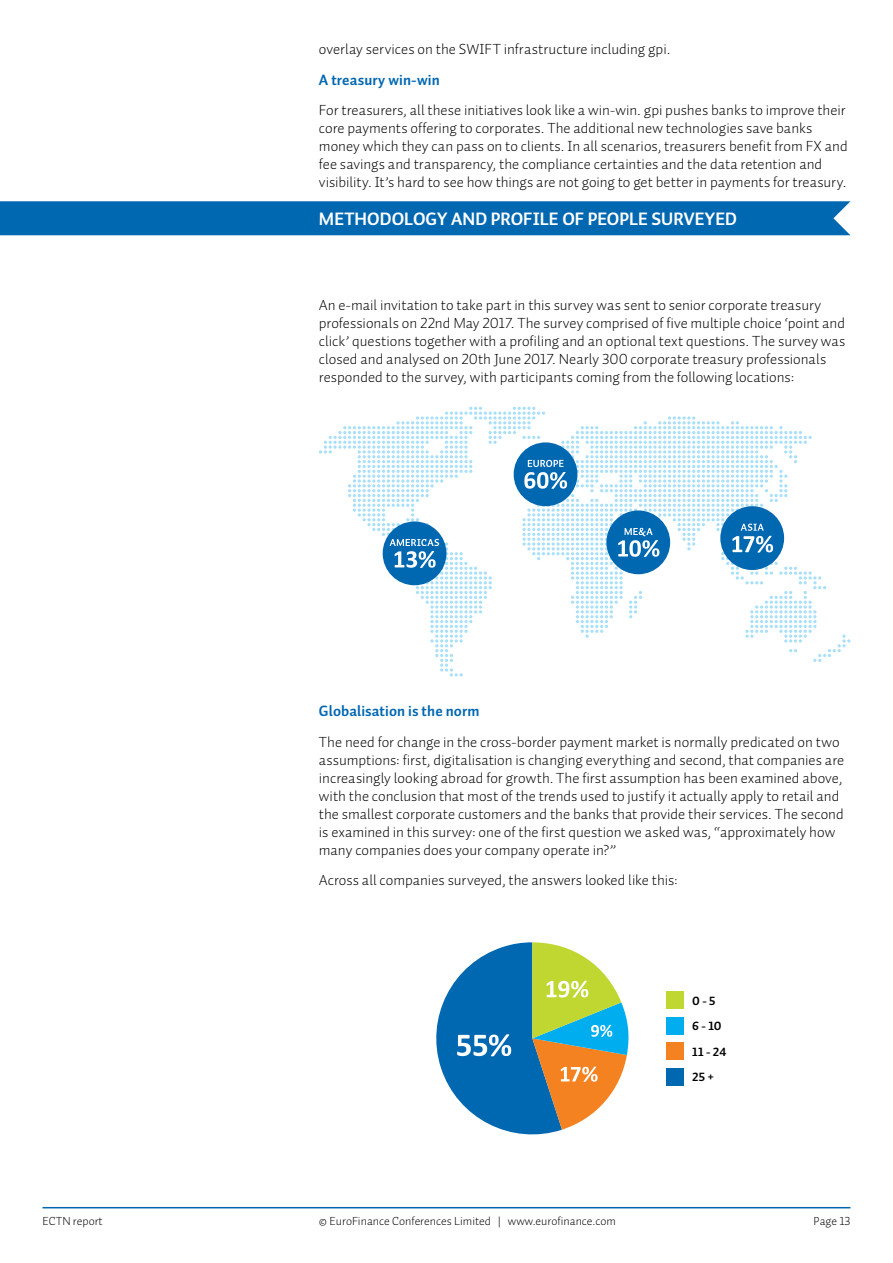
<style>
.page{position:relative;width:893px;height:1263px;background:#fff}
.page>*{position:absolute;margin:0;border:0;box-sizing:border-box;transform-origin:0 0}
.t1{font:18px "Auto 1 Bold LF";color:#fff}
.t2{font:15px/18px "Auto 1 Light LF";color:#000}
.t3{font:15px "Auto 1 Bold LF";letter-spacing:.005em;color:#0067b1}
.t4{font:12px "Auto 1 Light LF";color:#000}
.t5{font:12px/25.5px "Auto 1 Bold LF";letter-spacing:.015em;color:#000}
</style>
<div class="page">
<hr style="left:43px;top:1207px;width:807px;height:1px;background:#0067b1">
<svg style="left:319px;top:407px;width:531px;height:269px"></svg>
<div style="left:720px;top:506px;width:64px;height:64px;background:#0067b1;border-radius:50%"></div>
<svg style="left:732px;top:524px;width:41px;height:29px"></svg>
<div style="left:514px;top:442px;width:63px;height:64px;background:#0067b1;border-radius:50%"></div>
<svg style="left:524px;top:460px;width:43px;height:29px"></svg>
<div style="left:383px;top:521px;width:63px;height:64px;background:#0067b1;border-radius:50%"></div>
<svg style="left:390px;top:539px;width:49px;height:29px"></svg>
<div style="left:606px;top:510px;width:64px;height:64px;background:#0067b1;border-radius:50%"></div>
<svg style="left:618px;top:528px;width:41px;height:29px"></svg>
<div style="left:0;top:201px;width:850px;height:34px;background:#0067b1"></div>
<svg style="left:436px;top:942px;width:193px;height:193px"></svg>
<div style="left:667px;top:991px;width:17px;height:17px;background:#bfd730"></div>
<div style="left:667px;top:1017px;width:17px;height:17px;background:#00aeef"></div>
<div style="left:667px;top:1043px;width:17px;height:17px;background:#f58220"></div>
<div style="left:667px;top:1068px;width:17px;height:17px;background:#0067b1"></div>
<p class="t2" style="left:319px;top:40px;width:353px">overlay services on the SWIFT infrastructure including gpi.</p>
<p class="t3" style="left:319px;top:70px;width:122px">A treasury win-win</p>
<p class="t2" style="left:319px;top:101px;width:530px">For treasurers, all these initiatives look like a win-win. gpi pushes banks to improve their core payments offering to corporates. The additional new technologies save banks money which they can pass on to clients. In all scenarios, treasurers benefit from FX and fee savings and transparency, the compliance certainties and the data retention and visibility. It’s hard to see how things are not going to get better in payments for treasury.</p>
<p class="t1" style="left:319px;top:208px;width:420px">METHODOLOGY AND PROFILE OF PEOPLE SURVEYED</p>
<p class="t2" style="left:319px;top:296px;width:528px">An e-mail invitation to take part in this survey was sent to senior corporate treasury professionals on 22nd May 2017. The survey comprised of five multiple choice ‘point and click’ questions together with a profiling and an optional text questions. The survey was closed and analysed on 20th June 2017. Nearly 300 corporate treasury professionals responded to the survey, with participants coming from the following locations:</p>
<p class="t3" style="left:319px;top:701px;width:162px">Globalisation is the norm</p>
<p class="t2" style="left:319px;top:732px;width:527px">The need for change in the cross-border payment market is normally predicated on two assumptions: first, digitalisation is changing everything and second, that companies are increasingly looking abroad for growth. The first assumption has been examined above, with the conclusion that most of the trends used to justify it actually apply to retail and the smallest corporate customers and the banks that provide their services. The second is examined in this survey: one of the first question we asked was, “approximately how many companies does your company operate in?”</p>
<p class="t2" style="left:319px;top:871px;width:360px">Across all companies surveyed, the answers looked like this:</p>
<p class="t5" style="left:692px;top:988px;width:36px">0 - 5<br>6 - 10<br>11 - 24<br>25 +</p>
<p class="t4" style="left:43px;top:1213px;width:62px">ECTN report</p>
<p class="t4" style="left:319px;top:1213px;width:299px">© EuroFinance Conferences Limited | www.eurofinance.com</p>
<p class="t4" style="left:814px;top:1213px;width:38px">Page 13</p>
</div>
